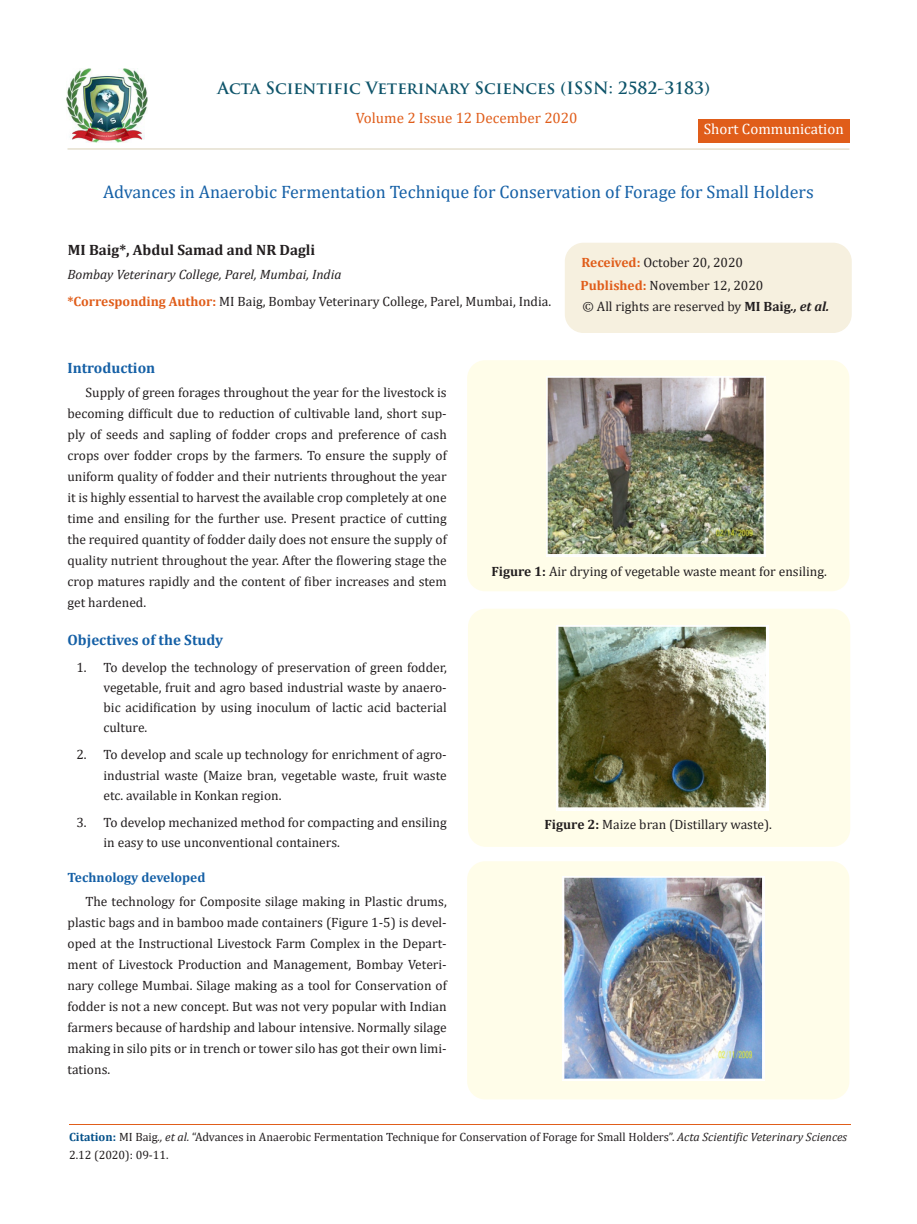
<style>
.page{position:relative;width:917px;height:1224px;background:#fff}
.page>*{position:absolute;margin:0;border:0;box-sizing:border-box;transform-origin:0 0}
.t1{font:18px "Cambria";color:#1560a6}
.t2{font:700 16.5px "Trajan Pro";color:#0e546a}
.t3{font:700 15px "Cambria";color:#1560a6}
.t4{font:700 15px "Cambria";color:#231f20}
.t5{font:15px "Cambria";color:#e05d1a}
.t6{font:15px "Cambria";color:#fff}
.t7{font:13.5px/21px "Cambria";color:#231f20;text-align:justify}
.t8{font:italic 13.5px "Cambria";color:#231f20}
.List_Paragraph{font:700 13.5px "Cambria";color:#1560a6}
.t9{font:12px/18px "Cambria";color:#231f20}
.s1{font-weight:700;color:#e05d1a}
.s2{font-weight:700}
.s3{font-weight:700;font-style:italic}
.s4{font-weight:700;color:#035089}
.s5{font-style:italic}
</style>
<div class="page">
<img style="left:67px;top:68px;width:80px;height:74px">
<div style="left:698px;top:119px;width:151px;height:23px;background:#e05d1a"></div>
<div style="left:565px;top:243px;width:286px;height:89px;background:#f6f0df;border-radius:18px"></div>
<div style="left:565px;top:243px;width:286px;height:90px;border:2px solid #f6f0df;border-radius:18px"></div>
<div style="left:467px;top:360px;width:382px;height:231px;background:#fffde9;border-radius:18px"></div>
<img style="left:546px;top:377px;width:219px;height:180px">
<div style="left:468px;top:609px;width:382px;height:238px;background:#fffde9;border-radius:18px"></div>
<img style="left:556px;top:626px;width:212px;height:185px">
<div style="left:467px;top:861px;width:382px;height:238px;background:#fffde9;border-radius:18px"></div>
<img style="left:562px;top:877px;width:202px;height:203px">
<hr style="left:69px;top:1125px;width:781px;height:1px;background:#e05d1a">
<hr style="left:67px;top:148px;width:782px;height:2px;background:#e5dfce">
<p class="t2" style="left:217px;top:77px;width:494px">Acta Scientific Veterinary Sciences (ISSN: 2582-3183)</p>
<p class="t5" style="left:356px;top:109px;width:223px">Volume 2 Issue 12 December 2020</p>
<p class="t6" style="left:703px;top:120px;width:141px">Short Communication</p>
<p class="t1" style="left:103px;top:181px;width:712px">Advances in Anaerobic Fermentation Technique for Conservation of Forage for Small Holders</p>
<p class="t4" style="left:68px;top:239px;width:249px">MI Baig*, Abdul Samad and NR Dagli</p>
<p class="t8" style="left:67px;top:265px;width:275px">Bombay Veterinary College, Parel, Mumbai, India</p>
<p class="t7" style="left:67px;top:290px;width:485px"><span class="s1">*Corresponding Author:</span> MI Baig, Bombay Veterinary College, Parel, Mumbai, India.</p>
<p class="t7" style="left:581px;top:251px;width:163px"><span class="s1">Received:</span> October 20, 2020</p>
<p class="t7" style="left:580px;top:274px;width:184px"><span class="s1">Published:</span> November 12, 2020</p>
<p class="t7" style="left:582px;top:296px;width:248px">© All rights are reserved by <span class="s2">MI Baig</span><span class="s3">., et al.</span></p>
<p class="t3" style="left:67px;top:357px;width:89px">Introduction</p>
<p class="t7" style="left:67px;top:382px;width:381px;text-indent:18px">Supply of green forages throughout the year for the livestock is becoming difficult due to reduction of cultivable land, short sup&shy;ply of seeds and sapling of fodder crops and preference of cash crops over fodder crops by the farmers. To ensure the supply of uniform quality of fodder and their nutrients throughout the year it is highly essential to harvest the available crop completely at one time and ensiling for the further use. Present practice of cutting the required quantity of fodder daily does not ensure the supply of quality nutrient throughout the year. After the flowering stage the crop matures rapidly and the content of fiber increases and stem get hardened.</p>
<p class="t3" style="left:67px;top:629px;width:157px">Objectives of the Study</p>
<p class="t7" style="left:103px;top:657px;width:345px;line-height:20.2px;text-indent:-27px">1. To develop the technology of preservation of green fodder, vegetable, fruit and agro based industrial waste by anaero&shy;bic acidification by using inoculum of lactic acid bacterial culture.</p>
<p class="t7" style="left:103px;top:745px;width:345px;line-height:20.2px;text-indent:-27px">2. To develop and scale up technology for enrichment of agro&shy;industrial waste (Maize bran, vegetable waste, fruit waste etc. available in Konkan region.</p>
<p class="t7" style="left:103px;top:812px;width:345px;line-height:20.2px;text-indent:-27px">3. To develop mechanized method for compacting and ensiling in easy to use unconventional containers.</p>
<p class="List_Paragraph" style="left:67px;top:868px;width:139px">Technology developed</p>
<p class="t7" style="left:67px;top:891px;width:381px;text-indent:18px">The technology for Composite silage making in Plastic drums, plastic bags and in bamboo made containers (Figure 1-5) is devel&shy;oped at the Instructional Livestock Farm Complex in the Depart&shy;ment of Livestock Production and Management, Bombay Veteri&shy;nary college Mumbai. Silage making as a tool for Conservation of fodder is not a new concept. But was not very popular with Indian farmers because of hardship and labour intensive. Normally silage making in silo pits or in trench or tower silo has got their own limi&shy;tations.</p>
<p class="t7" style="left:491px;top:561px;width:337px"><span class="s2">Figure 1:</span> Air drying of vegetable waste meant for ensiling.</p>
<p class="t7" style="left:544px;top:814px;width:229px"><span class="s2">Figure 2:</span> Maize bran (Distillary waste).</p>
<p class="t9" style="left:69px;top:1128px;width:779px"><span class="s4">Citation:</span> MI Baig<span class="s5">., et al.</span> “Advances in Anaerobic Fermentation Technique for Conservation of Forage for Small Holders”. <span class="s5">Acta Scientific Veterinary Sciences<br></span>2.12 (2020): 09-11.</p>
</div>
